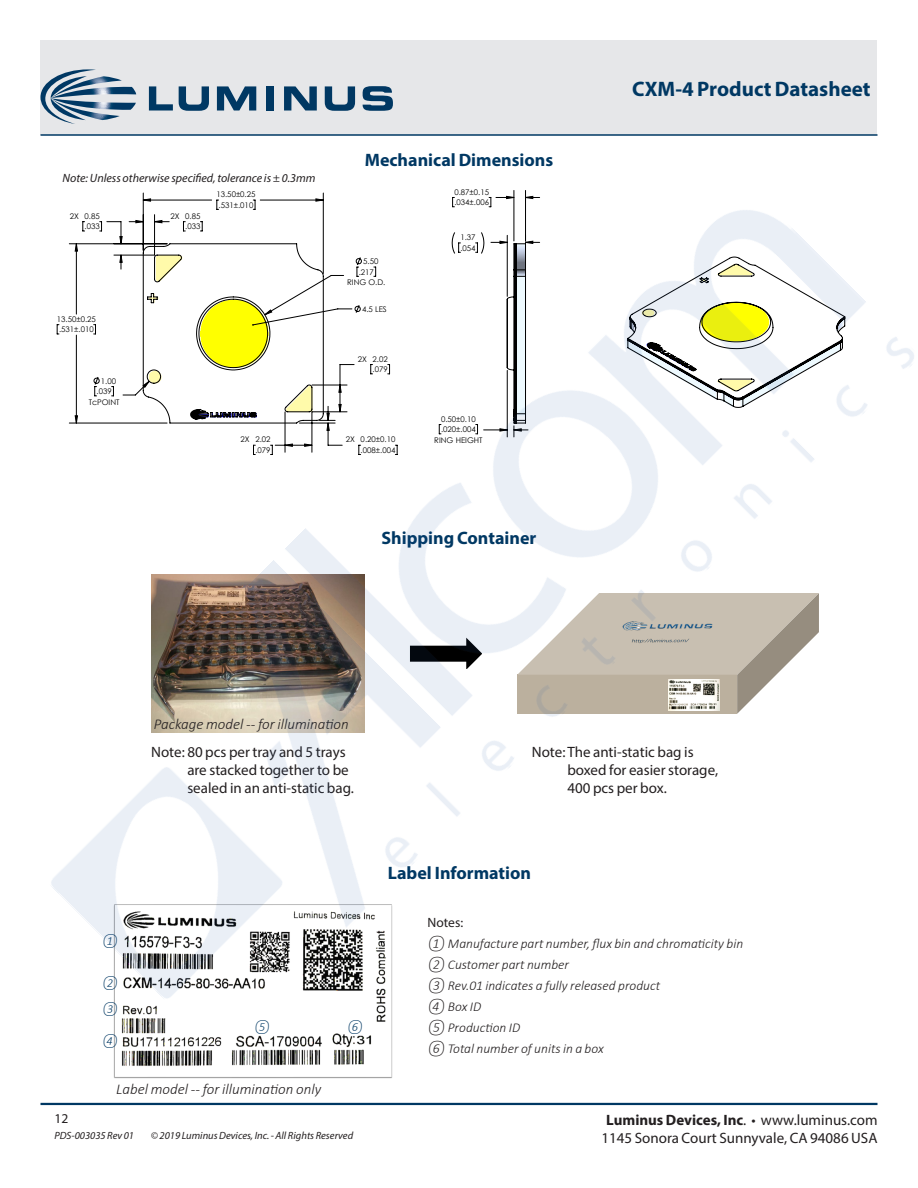
<style>
.page{position:relative;width:918px;height:1188px;background:#fff}
.page>*{position:absolute;margin:0;border:0;box-sizing:border-box;transform-origin:0 0}
.DS_Title1{font:700 21px "Myriad Pro";color:#003863}
.节{font:700 18px "Myriad Pro";color:#003863}
.t1{font:15px/18px "Myriad Pro";color:#231f20}
.t2{font:italic 300 15px "Calibri";color:#231f20}
.t3{font:700 15px "Myriad Pro";color:#231f20}
.t4{font:italic 300 13.5px "Calibri";color:#231f20}
.zzFooterRight2{font:13.5px "Myriad Pro";color:#231f20}
.t5{font:italic 12px "Myriad Pro";color:#231f20}
.t6{font:italic 300 12px "Calibri";color:#003863}
.zzFooterRight1{font:italic 10.5px "Myriad Pro";color:#231f20}
.t7{font:7.8px/10.5px "Century Gothic";color:#000;text-align:right}
.s1{font-weight:400}
</style>
<div class="page">
<div style="left:40px;top:40px;width:838px;height:95px;background:#e6e7e9"></div>
<hr style="left:40px;top:1103px;width:838px;height:2px;background:#003863">
<hr style="left:40px;top:134px;width:838px;height:2px;background:#003863">
<svg style="left:40px;top:69px;width:96px;height:55px"></svg>
<svg style="left:149px;top:86px;width:24px;height:25px"></svg>
<svg style="left:179px;top:86px;width:30px;height:25px"></svg>
<svg style="left:217px;top:86px;width:39px;height:25px"></svg>
<div style="left:266px;top:86px;width:8px;height:25px;background:#003863"></div>
<svg style="left:284px;top:86px;width:33px;height:25px"></svg>
<svg style="left:325px;top:86px;width:30px;height:25px"></svg>
<svg style="left:363px;top:86px;width:30px;height:25px"></svg>
<img style="left:113px;top:1053px;width:280px;height:26px">
<img style="left:40px;top:135px;width:874px;height:918px">
<p class="t5" style="left:63px;top:171px;width:254px">Note: Unless otherwise specified, tolerance is ± 0.3mm</p>
<p class="t7" style="left:70px;top:211px;width:32px">2X 0.85 .033</p>
<p class="t7" style="left:57px;top:314px;width:41px;text-align:left">13.50±0.25 .531±.010</p>
<p class="t7" style="left:101px;top:376px;width:17px">1.00</p>
<p class="t7" style="left:97px;top:386px;width:17px">.039</p>
<p class="t7" style="left:89px;top:396px;width:32px">TcPOINT</p>
<p class="t7" style="left:170px;top:211px;width:32px">2X 0.85 .033</p>
<p class="t7" style="left:216px;top:189px;width:41px;text-align:left">13.50±0.25 .531±.010</p>
<p class="t7" style="left:240px;top:434px;width:32px">2X 2.02 .079</p>
<p class="节" style="left:365px;top:148px;width:190px">Mechanical Dimensions</p>
<p class="t7" style="left:454px;top:186px;width:36px;text-align:left">0.87±0.15 .034±.006</p>
<p class="t7" style="left:363px;top:256px;width:17px">5.50</p>
<p class="t7" style="left:359px;top:266px;width:17px">.217</p>
<p class="t7" style="left:347px;top:277px;width:40px">RING O.D.</p>
<p class="t7" style="left:362px;top:304px;width:26px">4.5 LES</p>
<p class="t7" style="left:358px;top:353px;width:32px">2X 2.02 .079</p>
<p class="t7" style="left:346px;top:434px;width:51px">2X 0.20±0.10 .008±.004</p>
<p class="t7" style="left:460px;top:232px;width:17px;text-align:left">1.37 .054</p>
<p class="t7" style="left:434px;top:413px;width:50px;text-align:center">0.50±0.10 .020±.004<br>RING HEIGHT</p>
<p class="节" style="left:382px;top:527px;width:156px">Shipping Container</p>
<p class="t2" style="left:154px;top:715px;width:196px">Package model -- for illumination</p>
<p class="DS_Title1" style="left:632px;top:75px;width:240px">CXM-4 Product Datasheet</p>
<p class="t1" style="left:187px;top:743px;width:168px;text-indent:-36px">Note: 80 pcs per tray and 5 trays are stacked together to be sealed in an anti-static bag.</p>
<p class="t1" style="left:567px;top:743px;width:152px;text-indent:-36px">Note: The anti-static bag is boxed for easier storage,<br>400 pcs per box.</p>
<p class="t6" style="left:102px;top:934px;width:17px">①</p>
<p class="t6" style="left:102px;top:975px;width:17px">②</p>
<p class="t6" style="left:102px;top:1002px;width:17px">③</p>
<p class="t6" style="left:102px;top:1033px;width:17px">④</p>
<p class="t6" style="left:254px;top:1020px;width:17px">⑤</p>
<p class="t6" style="left:347px;top:1019px;width:17px">⑥</p>
<p class="t2" style="left:116px;top:1080px;width:206px">Label model -- for illumination only</p>
<p class="zzFooterRight2" style="left:54px;top:1110px;width:15px">12</p>
<p class="zzFooterRight1" style="left:54px;top:1129px;width:81px">PDS-003035 Rev 01</p>
<p class="zzFooterRight1" style="left:151px;top:1129px;width:204px">© 2019 Luminus Devices, Inc. - All Rights Reserved</p>
<p class="节" style="left:388px;top:861px;width:145px">Label Information</p>
<p class="zzFooterRight2" style="left:428px;top:914px;width:37px">Notes:</p>
<p class="t4" style="left:428px;top:935px;width:317px">① Manufacture part number, flux bin and chromaticity bin</p>
<p class="t4" style="left:428px;top:956px;width:143px">② Customer part number</p>
<p class="t4" style="left:428px;top:977px;width:234px">③ Rev.01 indicates a fully released product</p>
<p class="t4" style="left:428px;top:998px;width:55px">④ Box ID</p>
<p class="t4" style="left:428px;top:1019px;width:94px">⑤ Production ID</p>
<p class="t4" style="left:428px;top:1040px;width:178px">⑥ Total number of units in a box</p>
<p class="t3" style="left:606px;top:1110px;width:273px">Luminus Devices, Inc<span class="s1">. • www.luminus.com</span></p>
<p class="t1" style="left:601px;top:1129px;width:278px">1145 Sonora Court Sunnyvale, CA 94086 USA</p>
</div>
